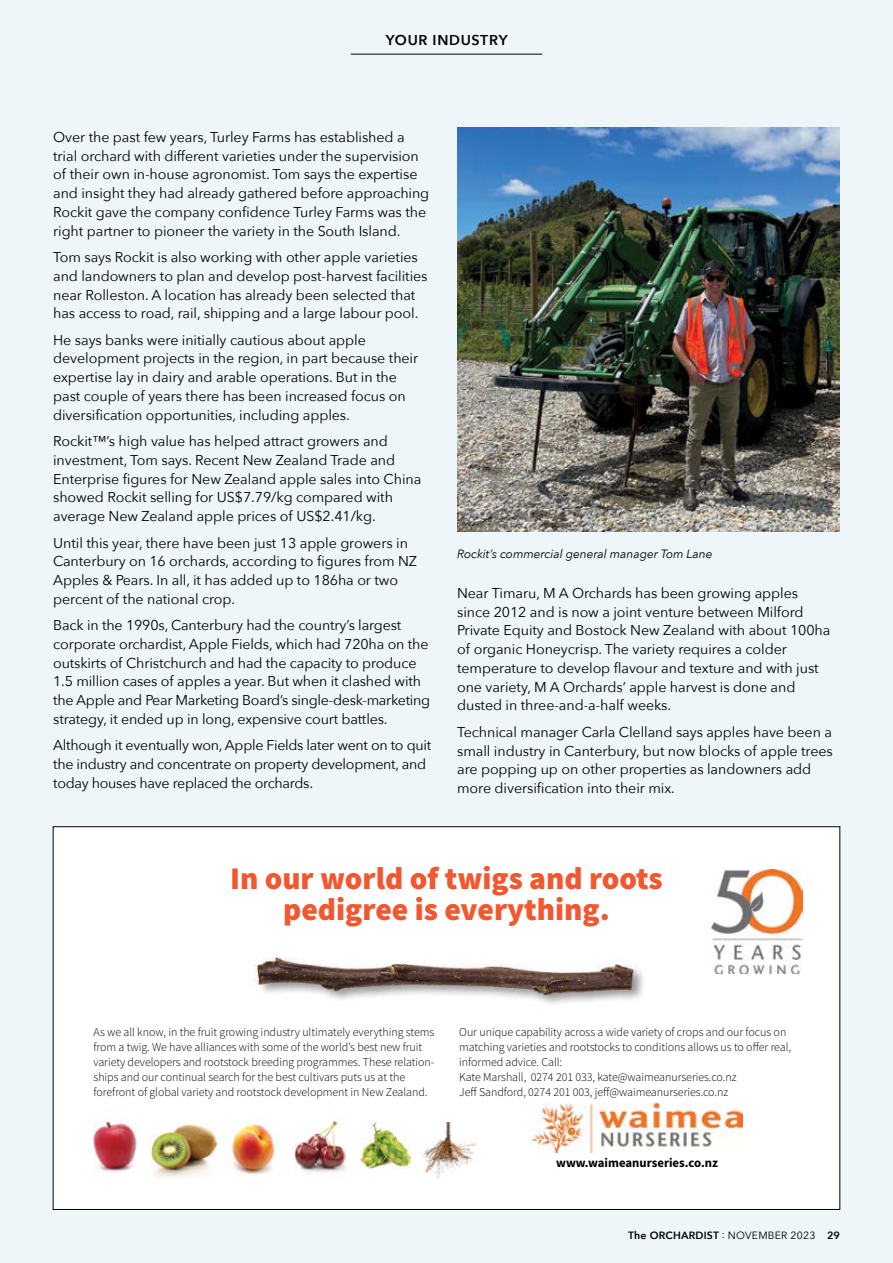
<style>
.page{position:relative;width:893px;height:1263px;background:#eef6fa}
.page>*{position:absolute;margin:0;border:0;box-sizing:border-box;transform-origin:0 0}
.t1{font:900 31.5px/31.5px "Source Sans Pro";color:#f15830;text-align:center}
.t2{font:14.25px/18.8px "Avenir Next";letter-spacing:-.005em;color:#000}
.t3{font:600 14.25px "Avenir Next";letter-spacing:.05em;color:#000}
.t4{font:700 12.75px "Source Sans Pro";color:#000}
.t5{font:300 12px/15px "Source Sans Pro";letter-spacing:-.005em;color:#000}
.t6{font:italic 12px "Avenir Next";letter-spacing:-.005em;color:#000}
.t7{font:600 10.5px "Avenir Next";letter-spacing:.02em;color:#000}
.s1{font-weight:400}
</style>
<div class="page">
<img style="left:457px;top:128px;width:383px;height:403px">
<div style="left:60px;top:827px;width:773px;height:382px;background:#fff"></div>
<img style="left:254px;top:957px;width:390px;height:47px">
<img style="left:94px;top:1119px;width:43px;height:53px">
<img style="left:151px;top:1124px;width:67px;height:55px">
<img style="left:231px;top:1121px;width:44px;height:54px">
<img style="left:294px;top:1117px;width:52px;height:56px">
<img style="left:361px;top:1121px;width:50px;height:48px">
<img style="left:421px;top:1123px;width:56px;height:56px">
<img style="left:533px;top:1104px;width:209px;height:49px">
<img style="left:712px;top:869px;width:91px;height:104px">
<hr style="left:351px;top:54px;width:191px;height:1px;background:#000">
<p class="t3" style="left:386px;top:28px;width:123px">YOUR INDUSTRY</p>
<p class="t2" style="left:53px;top:127px;width:378px">Over the past few years, Turley Farms has established a trial orchard with different varieties under the supervision of their own in-house agronomist. Tom says the expertise and insight they had already gathered before approaching Rockit gave the company confidence Turley Farms was the right partner to pioneer the variety in the South Island.</p>
<p class="t2" style="left:53px;top:247px;width:376px">Tom says Rockit is also working with other apple varieties and landowners to plan and develop post-harvest facilities near Rolleston. A location has already been selected that has access to road, rail, shipping and a large labour pool.</p>
<p class="t2" style="left:53px;top:330px;width:367px">He says banks were initially cautious about apple development projects in the region, in part because their expertise lay in dairy and arable operations. But in the past couple of years there has been increased focus on diversification opportunities, including apples.</p>
<p class="t2" style="left:53px;top:431px;width:370px">Rockit™’s high value has helped attract growers and investment, Tom says. Recent New Zealand Trade and Enterprise figures for New Zealand apple sales into China showed Rockit selling for US$7.79/kg compared with average New Zealand apple prices of US$2.41/kg.</p>
<p class="t2" style="left:53px;top:533px;width:365px">Until this year, there have been just 13 apple growers in Canterbury on 16 orchards, according to figures from NZ Apples &amp; Pears. In all, it has added up to 186ha or two percent of the national crop.</p>
<p class="t2" style="left:53px;top:615px;width:379px">Back in the 1990s, Canterbury had the country’s largest corporate orchardist, Apple Fields, which had 720ha on the outskirts of Christchurch and had the capacity to produce 1.5 million cases of apples a year. But when it clashed with the Apple and Pear Marketing Board’s single-desk-marketing strategy, it ended up in long, expensive court battles.</p>
<p class="t2" style="left:53px;top:735px;width:380px">Although it eventually won, Apple Fields later went on to quit the industry and concentrate on property development, and today houses have replaced the orchards.</p>
<p class="t6" style="left:457px;top:544px;width:257px">Rockit’s commercial general manager Tom Lane</p>
<p class="t2" style="left:457px;top:583px;width:375px">Near Timaru, M A Orchards has been growing apples since 2012 and is now a joint venture between Milford Private Equity and Bostock New Zealand with about 100ha of organic Honeycrisp. The variety requires a colder temperature to develop flavour and texture and with just one variety, M A Orchards’ apple harvest is done and dusted in three-and-a-half weeks.</p>
<p class="t2" style="left:457px;top:722px;width:377px">Technical manager Carla Clelland says apples have been a small industry in Canterbury, but now blocks of apple trees are popping up on other properties as landowners add more diversification into their mix.</p>
<h1 class="t1" style="left:230px;top:862px;width:434px">In our world of twigs and roots pedigree is everything.</h1>
<p class="t5" style="left:94px;top:1024px;width:342px">As we all know, in the fruit growing industry ultimately everything stems from a twig. We have alliances with some of the world’s best new fruit variety developers and rootstock breeding programmes. These relation&shy;ships and our continual search for the best cultivars puts us at the forefront of global variety and rootstock development in New Zealand.</p>
<p class="t5" style="left:459px;top:1024px;width:333px">Our unique capability across a wide variety of crops and our focus on matching varieties and rootstocks to conditions allows us to offer real, informed advice. Call:<br>Kate Marshall, 0274 201 033, kate@waimeanurseries.co.nz<br>Jeff Sandford, 0274 201 003, jeff@waimeanurseries.co.nz</p>
<p class="t4" style="left:556px;top:1154px;width:163px">www.waimeanurseries.co.nz</p>
<p class="t7" style="left:628px;top:1226px;width:213px">The ORCHARDIST <span class="s1">: NOVEMBER 2023</span> 29</p>
</div>
